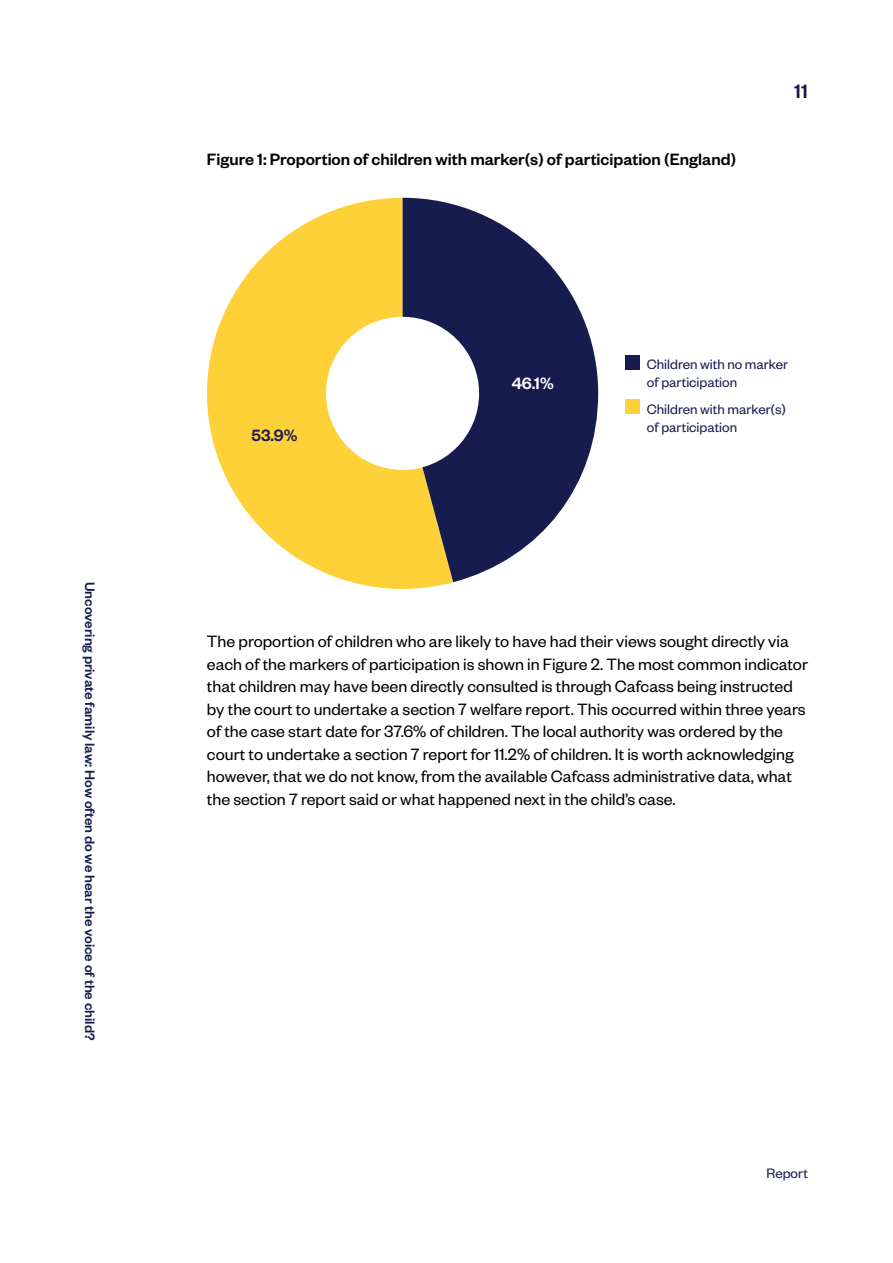
<style>
.page{position:relative;width:893px;height:1263px;background:#fff}
.page>*{position:absolute;margin:0;border:0;box-sizing:border-box;transform-origin:0 0}
.t1{font:500 21.3px "Founders Grotesk";color:#171c4f}
.Body{font:18px/22.5px "Founders Grotesk";color:#000}
.Body_bold{font:500 18px "Founders Grotesk";color:#000}
.t2{font:500 18px "Founders Grotesk";color:#fff}
.t3{font:500 18px "Founders Grotesk";color:#171c4f}
.t4{font:15px/18px "Founders Grotesk";color:#171c4f}
.t5{font:500 15px "Founders Grotesk";color:#171c4f}
</style>
<div class="page">
<div style="left:625px;top:355px;width:15px;height:14px;background:#171c4f"></div>
<div style="left:625px;top:399px;width:15px;height:15px;background:#ffd139"></div>
<svg style="left:206px;top:198px;width:247px;height:391px;fill:#ffd139"></svg>
<svg style="left:403px;top:198px;width:195px;height:384px;fill:#171c4f"></svg>
<div style="left:326px;top:317px;width:153px;height:153px;background:#fff;border-radius:50%"></div>
<p class="t5" style="left:99px;top:582px;width:460px;rotate:90deg">Uncovering private family law: How often do we hear the voice of the child?</p>
<p class="Body_bold" style="left:207px;top:148px;width:531px">Figure 1: Proportion of children with marker(s) of participation (England)</p>
<p class="t1" style="left:794px;top:78px;width:15px">11</p>
<p class="t3" style="left:251px;top:424px;width:48px">53.9%</p>
<p class="t2" style="left:512px;top:372px;width:44px">46.1%</p>
<p class="t4" style="left:647px;top:355px;width:143px">Children with no marker of participation</p>
<p class="t4" style="left:647px;top:399px;width:140px">Children with marker(s) of participation</p>
<p class="Body" style="left:207px;top:629px;width:602px">The proportion of children who are likely to have had their views sought directly via each of the markers of participation is shown in Figure 2. The most common indicator that children may have been directly consulted is through Cafcass being instructed by the court to undertake a section 7 welfare report. This occurred within three years of the case start date for 37.6% of children. The local authority was ordered by the court to undertake a section 7 report for 11.2% of children. It is worth acknowledging however, that we do not know, from the available Cafcass administrative data, what the section 7 report said or what happened next in the child’s case.</p>
<p class="t4" style="left:766px;top:1163px;width:43px">Report</p>
</div>
